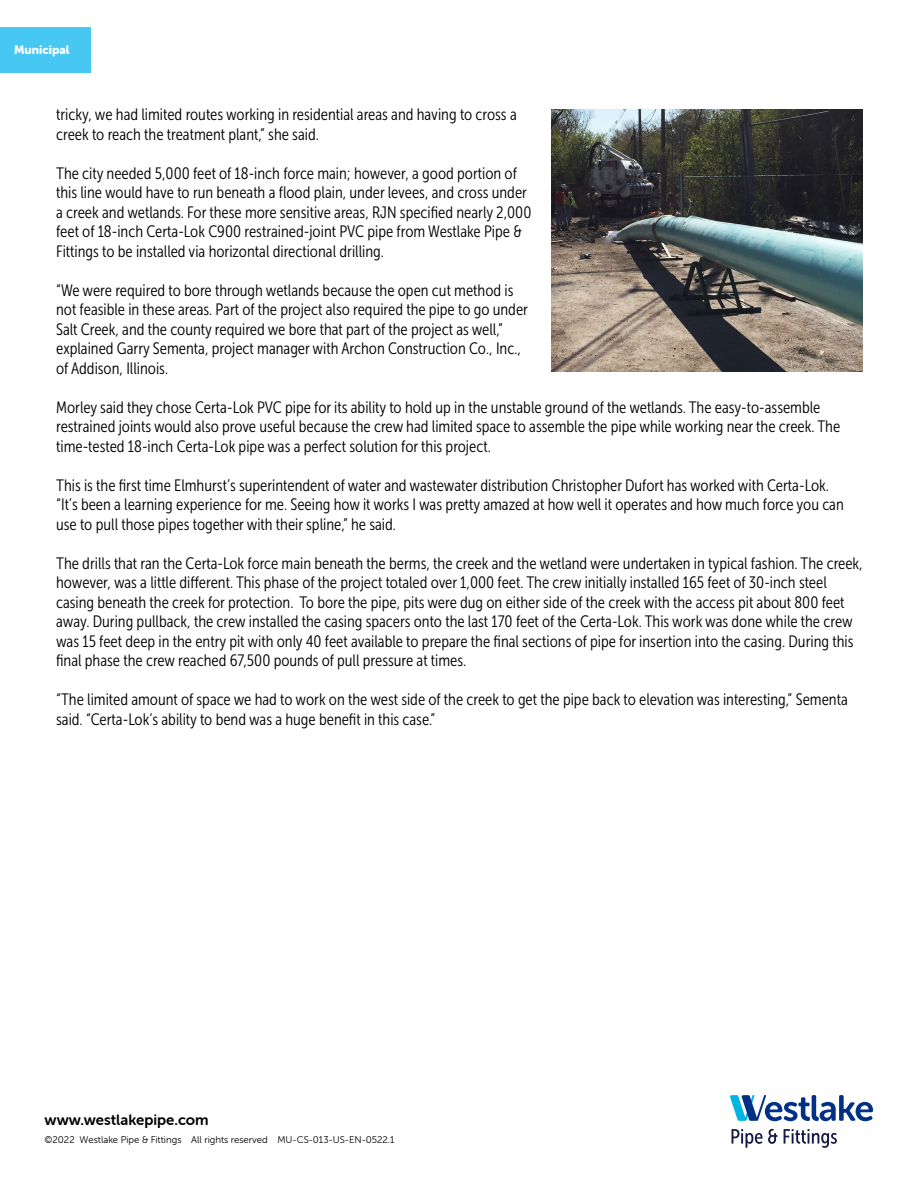
<style>
.page{position:relative;width:918px;height:1188px;background:#fff}
.page>*{position:absolute;margin:0;border:0;box-sizing:border-box;transform-origin:0 0}
.t1{font:16.5px/19.5px "Museo Sans Cond 300";color:#000001}
.t2{font:15px "Museo Sans Rounded 700";color:#000001}
.t3{font:12px "Museo Sans Rounded 900";color:#fff}
.t4{font:9.75px "Museo Sans Rounded 300";color:#000001}
</style>
<div class="page">
<svg style="left:730px;top:1095px;width:143px;height:26px"></svg>
<svg style="left:732px;top:1129px;width:30px;height:19px"></svg>
<svg style="left:768px;top:1129px;width:10px;height:15px"></svg>
<svg style="left:784px;top:1129px;width:53px;height:19px"></svg>
<div style="left:0;top:27px;width:91px;height:46px;background:#47c8f2"></div>
<img style="left:552px;top:109px;width:311px;height:263px">
<p class="t3" style="left:14px;top:43px;width:57px">Municipal</p>
<p class="t1" style="left:56px;top:105px;width:462px">tricky, we had limited routes working in residential areas and having to cross a creek to reach the treatment plant,” she said.</p>
<p class="t1" style="left:56px;top:164px;width:477px">The city needed 5,000 feet of 18-inch force main; however, a good portion of this line would have to run beneath a flood plain, under levees, and cross under a creek and wetlands. For these more sensitive areas, RJN specified nearly 2,000 feet of 18-inch Certa-Lok C900 restrained-joint PVC pipe from Westlake Pipe &amp; Fittings to be installed via horizontal directional drilling.</p>
<p class="t1" style="left:56px;top:281px;width:473px">“We were required to bore through wetlands because the open cut method is not feasible in these areas. Part of the project also required the pipe to go under Salt Creek, and the county required we bore that part of the project as well,” explained Garry Sementa, project manager with Archon Construction Co., Inc., of Addison, Illinois.</p>
<p class="t1" style="left:56px;top:398px;width:786px">Morley said they chose Certa-Lok PVC pipe for its ability to hold up in the unstable ground of the wetlands. The easy-to-assemble restrained joints would also prove useful because the crew had limited space to assemble the pipe while working near the creek. The time-tested 18-inch Certa-Lok pipe was a perfect solution for this project.</p>
<p class="t1" style="left:56px;top:476px;width:789px">This is the first time Elmhurst’s superintendent of water and wastewater distribution Christopher Dufort has worked with Certa-Lok. “It’s been a learning experience for me. Seeing how it works I was pretty amazed at how well it operates and how much force you can use to pull those pipes together with their spline,” he said.</p>
<p class="t1" style="left:56px;top:554px;width:808px">The drills that ran the Certa-Lok force main beneath the berms, the creek and the wetland were undertaken in typical fashion. The creek, however, was a little different. This phase of the project totaled over 1,000 feet. The crew initially installed 165 feet of 30-inch steel casing beneath the creek for protection. To bore the pipe, pits were dug on either side of the creek with the access pit about 800 feet away. During pullback, the crew installed the casing spacers onto the last 170 feet of the Certa-Lok. This work was done while the crew was 15 feet deep in the entry pit with only 40 feet available to prepare the final sections of pipe for insertion into the casing. During this final phase the crew reached 67,500 pounds of pull pressure at times.</p>
<p class="t1" style="left:56px;top:690px;width:793px">“The limited amount of space we had to work on the west side of the creek to get the pipe back to elevation was interesting,” Sementa said. “Certa-Lok’s ability to bend was a huge benefit in this case.”</p>
<p class="t2" style="left:45px;top:1112px;width:166px">www.westlakepipe.com</p>
<p class="t4" style="left:45px;top:1135px;width:351px">©2022 Westlake Pipe &amp; Fittings All rights reserved MU-CS-013-US-EN-0522.1</p>
</div>
